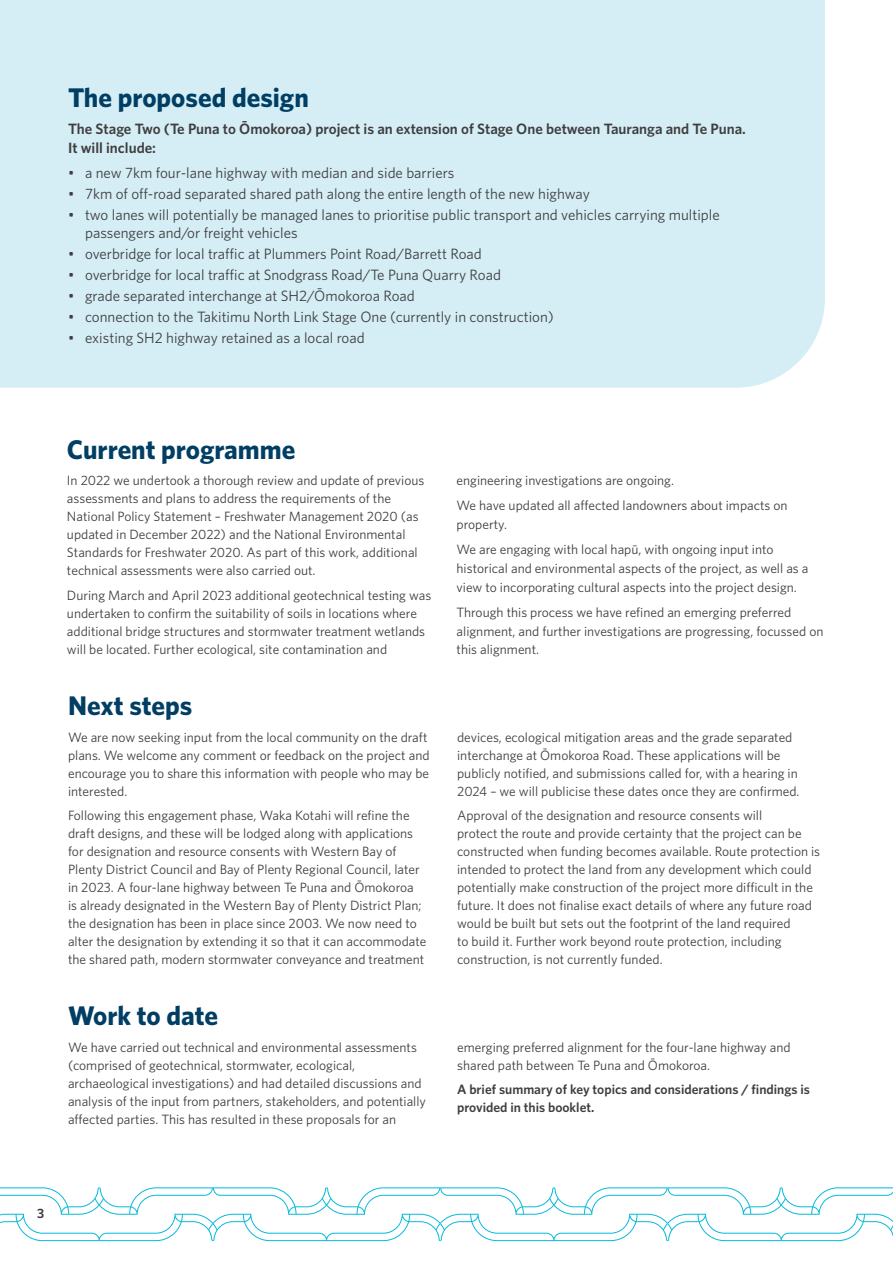
<style>
.page{position:relative;width:893px;height:1263px;background:#fff}
.page>*{position:absolute;margin:0;border:0;box-sizing:border-box;transform-origin:0 0}
.t1{font:700 27px "Whitney";color:#003e64}
.Body_Bullets{font:15px/18.8px "Whitney";color:#3e3e3f}
.body{font:600 15px/18.8px "Whitney";color:#3e3e3f}
.body-2{font:13.5px/18px "Whitney";color:#3e3e3f}
.body-3{font:600 13.5px/18px "Whitney";color:#3e3e3f}
</style>
<div class="page">
<svg style="left:0;top:1187px;width:893px;height:54px"></svg>
<div style="left:0;top:0;width:825px;height:388px;background:#d5eef5"></div>
<h1 class="t1" style="left:68px;top:79px;width:242px">The proposed design</h1>
<p class="body" style="left:68px;top:119px;width:679px">The Stage Two (Te Puna to Ōmokoroa) project is an extension of Stage One between Tauranga and Te Puna.<br>It will include:</p>
<p class="Body_Bullets" style="left:68px;top:163px;width:388px">• a new 7km four-lane highway with median and side barriers</p>
<p class="Body_Bullets" style="left:68px;top:184px;width:523px">• 7km of off-road separated shared path along the entire length of the new highway</p>
<p class="Body_Bullets" style="left:85px;top:205px;width:636px;text-indent:-17px">• two lanes will potentially be managed lanes to prioritise public transport and vehicles carrying multiple passengers and/or freight vehicles</p>
<p class="Body_Bullets" style="left:68px;top:244px;width:415px">• overbridge for local traffic at Plummers Point Road/Barrett Road</p>
<p class="Body_Bullets" style="left:68px;top:265px;width:434px">• overbridge for local traffic at Snodgrass Road/Te Puna Quarry Road</p>
<p class="Body_Bullets" style="left:68px;top:286px;width:348px">• grade separated interchange at SH2/Ōmokoroa Road</p>
<p class="Body_Bullets" style="left:68px;top:307px;width:487px">• connection to the Takitimu North Link Stage One (currently in construction)</p>
<p class="Body_Bullets" style="left:68px;top:328px;width:298px">• existing SH2 highway retained as a local road</p>
<h1 class="t1" style="left:67px;top:431px;width:230px">Current programme</h1>
<p class="body-2" style="left:67px;top:471px;width:359px">In 2022 we undertook a thorough review and update of previous assessments and plans to address the requirements of the National Policy Statement – Freshwater Management 2020 (as updated in December 2022) and the National Environmental Standards for Freshwater 2020. As part of this work, additional technical assessments were also carried out.</p>
<p class="body-2" style="left:67px;top:586px;width:366px">During March and April 2023 additional geotechnical testing was undertaken to confirm the suitability of soils in locations where additional bridge structures and stormwater treatment wetlands will be located. Further ecological, site contamination and</p>
<h1 class="t1" style="left:68px;top:688px;width:126px">Next steps</h1>
<p class="body-2" style="left:68px;top:728px;width:363px">We are now seeking input from the local community on the draft plans. We welcome any comment or feedback on the project and encourage you to share this information with people who may be interested.</p>
<p class="body-2" style="left:68px;top:806px;width:360px">Following this engagement phase, Waka Kotahi will refine the draft designs, and these will be lodged along with applications for designation and resource consents with Western Bay of Plenty District Council and Bay of Plenty Regional Council, later in 2023. A four-lane highway between Te Puna and Ōmokoroa<br>is already designated in the Western Bay of Plenty District Plan; the designation has been in place since 2003. We now need to alter the designation by extending it so that it can accommodate the shared path, modern stormwater conveyance and treatment</p>
<p class="body-2" style="left:457px;top:471px;width:219px">engineering investigations are ongoing.</p>
<p class="body-2" style="left:457px;top:496px;width:333px;line-height:18.8px">We have updated all affected landowners about impacts on property.</p>
<p class="body-2" style="left:457px;top:540px;width:353px;line-height:18.8px">We are engaging with local hapū, with ongoing input into historical and environmental aspects of the project, as well as a view to incorporating cultural aspects into the project design.</p>
<p class="body-2" style="left:457px;top:602px;width:368px;line-height:18.8px">Through this process we have refined an emerging preferred alignment, and further investigations are progressing, focussed on this alignment.</p>
<p class="body-2" style="left:457px;top:728px;width:344px">devices, ecological mitigation areas and the grade separated interchange at Ōmokoroa Road. These applications will be publicly notified, and submissions called for, with a hearing in 2024 – we will publicise these dates once they are confirmed.</p>
<p class="body-2" style="left:457px;top:806px;width:365px">Approval of the designation and resource consents will<br>protect the route and provide certainty that the project can be constructed when funding becomes available. Route protection is intended to protect the land from any development which could potentially make construction of the project more difficult in the future. It does not finalise exact details of where any future road would be built but sets out the footprint of the land required<br>to build it. Further work beyond route protection, including construction, is not currently funded.</p>
<h1 class="t1" style="left:68px;top:998px;width:152px">Work to date</h1>
<p class="body-2" style="left:68px;top:1038px;width:360px">We have carried out technical and environmental assessments (comprised of geotechnical, stormwater, ecological, archaeological investigations) and had detailed discussions and analysis of the input from partners, stakeholders, and potentially affected parties. This has resulted in these proposals for an</p>
<p class="body-2" style="left:457px;top:1038px;width:335px">emerging preferred alignment for the four-lane highway and shared path between Te Puna and Ōmokoroa.</p>
<p class="body-3" style="left:457px;top:1080px;width:354px">A brief summary of key topics and considerations / findings is provided in this booklet.</p>
<p class="body-3" style="left:37px;top:1204px;width:9px">3</p>
</div>
